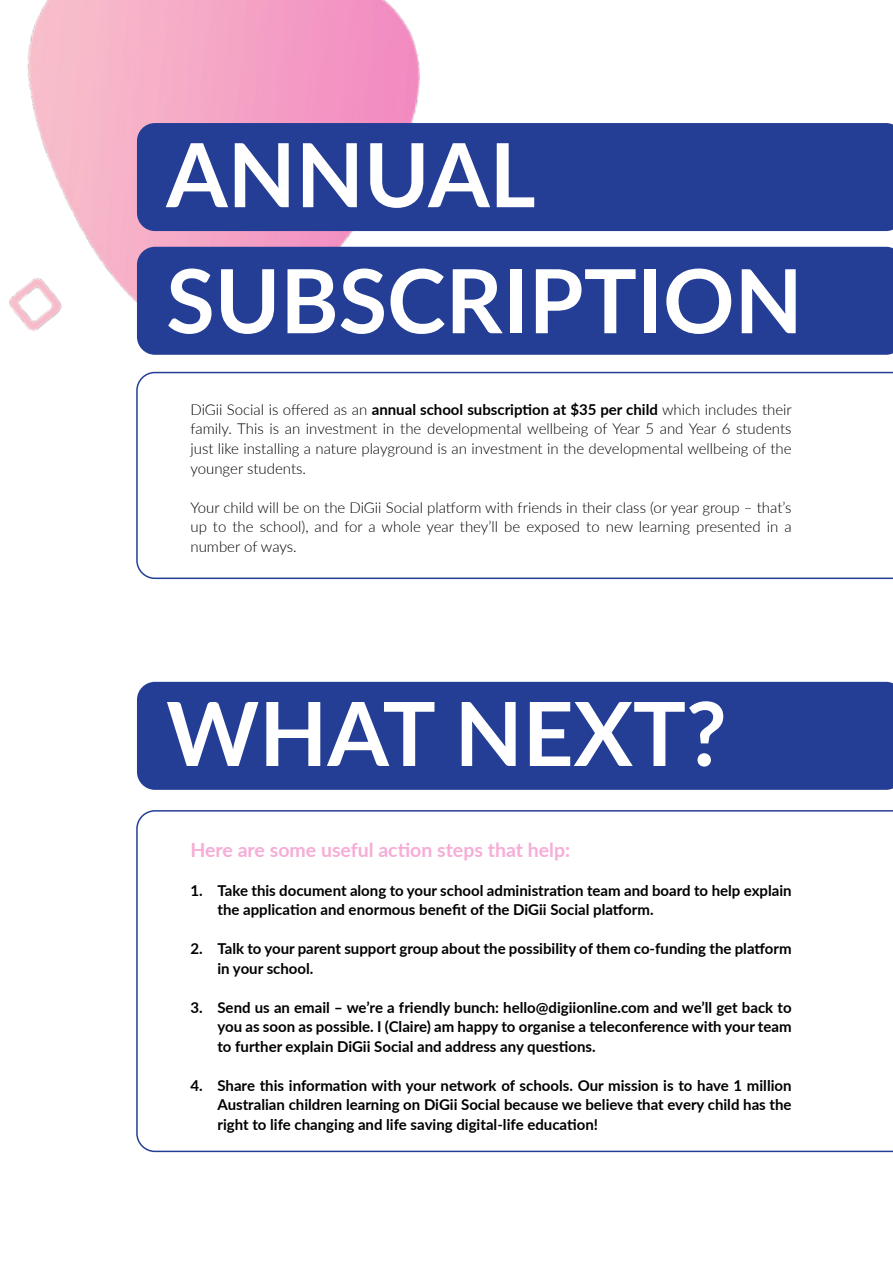
<style>
.page{position:relative;width:893px;height:1263px;background:#fff}
.page>*{position:absolute;margin:0;border:0;box-sizing:border-box;transform-origin:0 0}
.t1{font:700 88.5px/126px "Lato";color:#fff}
.t2{font:700 19.5px "Lato";color:#f6add6}
.t3{font:700 15px/19.5px "Lato";color:#000}
.t4{font:300 15px/19.5px "Lato";color:#000;text-align:justify}
.s1{font-weight:700}
</style>
<div class="page">
<img style="left:9px;top:0;width:454px;height:372px">
<div style="left:137px;top:123px;width:756px;height:108px;background:#243e96"></div>
<div style="left:137px;top:247px;width:756px;height:108px;background:#243e96"></div>
<svg style="left:136px;top:372px;width:757px;height:207px"></svg>
<svg style="left:136px;top:810px;width:757px;height:342px"></svg>
<div style="left:137px;top:682px;width:756px;height:108px;background:#243e96"></div>
<h1 class="t1" style="left:166px;top:108px;width:638px">ANNUAL<br>SUBSCRIPTION</h1>
<p class="t4" style="left:190px;top:399px;width:603px">DiGii Social is offered as an <span class="s1">annual school subscription at $35 per child</span> which includes their family. This is an investment in the developmental wellbeing of Year 5 and Year 6 students just like installing a nature playground is an investment in the developmental wellbeing of the younger students.</p>
<p class="t4" style="left:190px;top:497px;width:603px">Your child will be on the DiGii Social platform with friends in their class (or year group – that’s up to the school), and for a whole year they’ll be exposed to new learning presented in a number of ways.</p>
<h1 class="t1" style="left:166px;top:667px;width:562px">WHAT NEXT?</h1>
<h2 class="t2" style="left:190px;top:835px;width:381px">Here are some useful action steps that help:</h2>
<p class="t3" style="left:217px;top:880px;width:576px;text-indent:-27px">1. Take this document along to your school administration team and board to help explain the application and enormous benefit of the DiGii Social platform.</p>
<p class="t3" style="left:217px;top:938px;width:576px;text-indent:-27px">2. Talk to your parent support group about the possibility of them co-funding the platform in your school.</p>
<p class="t3" style="left:217px;top:997px;width:576px;text-align:justify;text-indent:-27px">3. Send us an email – we’re a friendly bunch: hello@digiionline.com and we’ll get back to you as soon as possible. I (Claire) am happy to organise a teleconference with your team to further explain DiGii Social and address any questions.</p>
<p class="t3" style="left:217px;top:1075px;width:576px;text-align:justify;text-indent:-27px">4. Share this information with your network of schools. Our mission is to have 1 million Australian children learning on DiGii Social because we believe that every child has the right to life changing and life saving digital-life education!</p>
</div>
